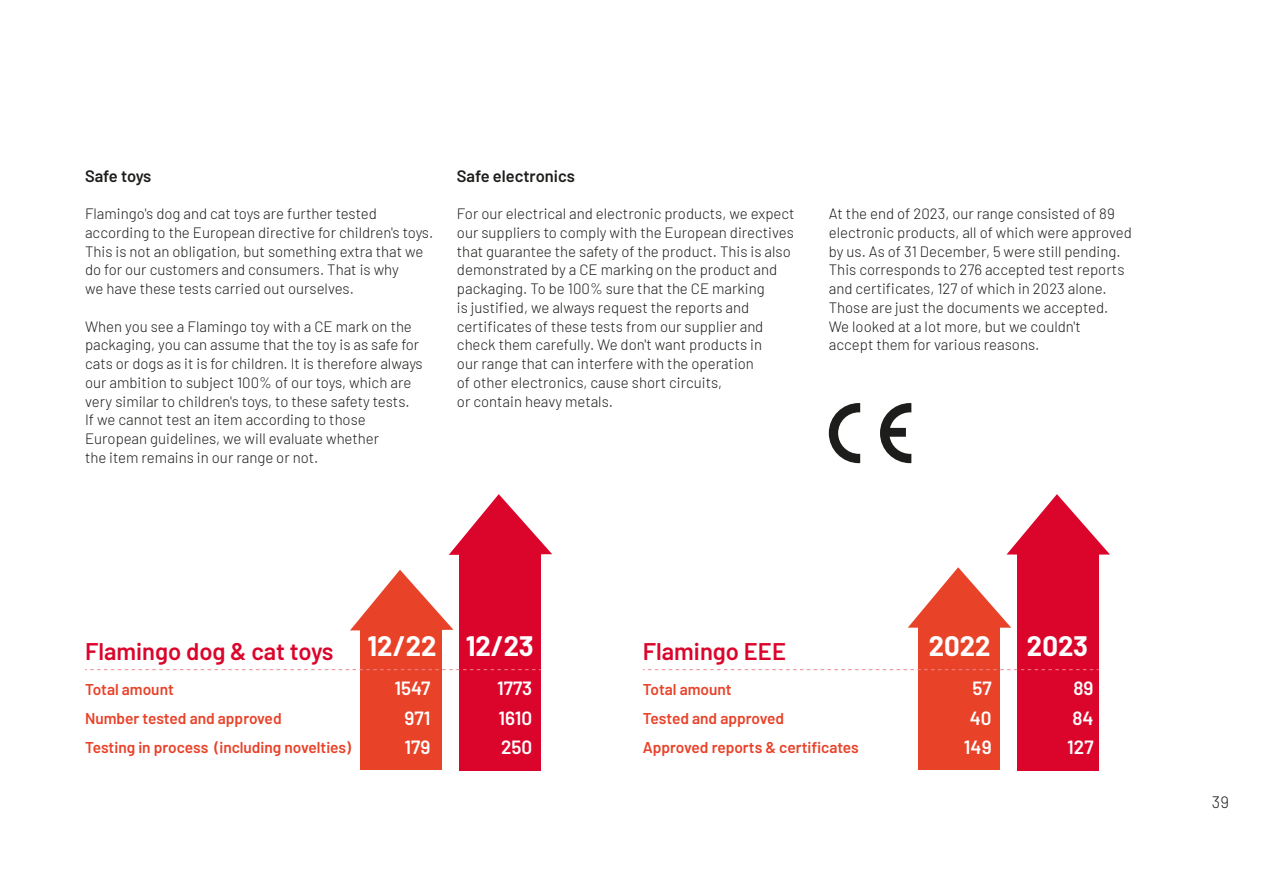
<style>
.page{position:relative;width:1263px;height:893px;background:#fff}
.page>*{position:absolute;margin:0;border:0;box-sizing:border-box;transform-origin:0 0}
.t1{font:700 27.45px "Barlow";color:#fff}
.t2{font:600 24px "Barlow";color:#db052c}
.t3{font:600 19.05px/29.5px "Barlow";color:#fff;text-align:center}
.t4{font:600 16.5px "Barlow";letter-spacing:-.005em;color:#1d1d1b}
.t5{font:300 16.5px "Barlow";color:#1d1d1b}
.t6{font:600 15.6px/29.2px "Barlow";color:#e84229}
.t7{font:300 15px/18.8px "Barlow";color:#1d1d1b}
</style>
<div class="page">
<div style="left:360px;top:626px;width:82px;height:144px;background:#e84229"></div>
<svg style="left:350px;top:570px;width:103px;height:60px"></svg>
<div style="left:459px;top:554px;width:82px;height:217px;background:#db052c"></div>
<svg style="left:85px;top:669px;width:456px;height:1px"></svg>
<svg style="left:449px;top:494px;width:103px;height:61px"></svg>
<div style="left:918px;top:626px;width:82px;height:144px;background:#e84229"></div>
<div style="left:1017px;top:554px;width:81px;height:217px;background:#db052c"></div>
<svg style="left:643px;top:669px;width:455px;height:1px"></svg>
<svg style="left:1006px;top:494px;width:104px;height:61px"></svg>
<svg style="left:908px;top:567px;width:103px;height:61px"></svg>
<svg style="left:829px;top:403px;width:31px;height:60px"></svg>
<svg style="left:880px;top:403px;width:31px;height:60px"></svg>
<p class="t4" style="left:85px;top:164px;width:68px">Safe toys</p>
<p class="t7" style="left:85px;top:203px;width:350px">Flamingo's dog and cat toys are further tested according to the European directive for children's toys.<br>This is not an obligation, but something extra that we do for our customers and consumers. That is why<br>we have these tests carried out ourselves.</p>
<p class="t7" style="left:85px;top:316px;width:339px">When you see a Flamingo toy with a CE mark on the packaging, you can assume that the toy is as safe for cats or dogs as it is for children. It is therefore always our ambition to subject 100% of our toys, which are very similar to children's toys, to these safety tests.<br>If we cannot test an item according to those European guidelines, we will evaluate whether<br>the item remains in our range or not.</p>
<p class="t4" style="left:457px;top:164px;width:120px">Safe electronics</p>
<p class="t7" style="left:457px;top:203px;width:339px">For our electrical and electronic products, we expect our suppliers to comply with the European directives that guarantee the safety of the product. This is also demonstrated by a CE marking on the product and packaging. To be 100% sure that the CE marking<br>is justified, we always request the reports and certificates of these tests from our supplier and check them carefully. We don't want products in<br>our range that can interfere with the operation<br>of other electronics, cause short circuits,<br>or contain heavy metals.</p>
<p class="t7" style="left:829px;top:203px;width:305px">At the end of 2023, our range consisted of 89 electronic products, all of which were approved by us. As of 31 December, 5 were still pending.<br>This corresponds to 276 accepted test reports and certificates, 127 of which in 2023 alone.<br>Those are just the documents we accepted.<br>We looked at a lot more, but we couldn't<br>accept them for various reasons.</p>
<h2 class="t2" style="left:85px;top:634px;width:450px">Flamingo dog &amp; cat toys <sup>12/22</sup> <sup>12/23</sup></h2>
<p class="t3" style="left:394px;top:672px;width:37px">1547<br>971<br>179</p>
<p class="t3" style="left:497px;top:672px;width:37px;text-align:justify">1773<br>1610<br>250</p>
<p class="t6" style="left:643px;top:673px;width:217px">Total amount<br>Tested and approved<br>Approved reports &amp; certificates</p>
<h2 class="t2" style="left:643px;top:634px;width:145px">Flamingo EEE</h2>
<h1 class="t1" style="left:929px;top:626px;width:63px">2022</h1>
<h1 class="t1" style="left:1027px;top:626px;width:62px">2023</h1>
<p class="t3" style="left:964px;top:672px;width:29px">57<br>40<br>149</p>
<p class="t3" style="left:1067px;top:672px;width:28px">89<br>84<br>127</p>
<p class="t6" style="left:85px;top:673px;width:268px">Total amount<br>Number tested and approved<br>Testing in process (including novelties)</p>
<p class="t5" style="left:1212px;top:790px;width:18px">39</p>
</div>
